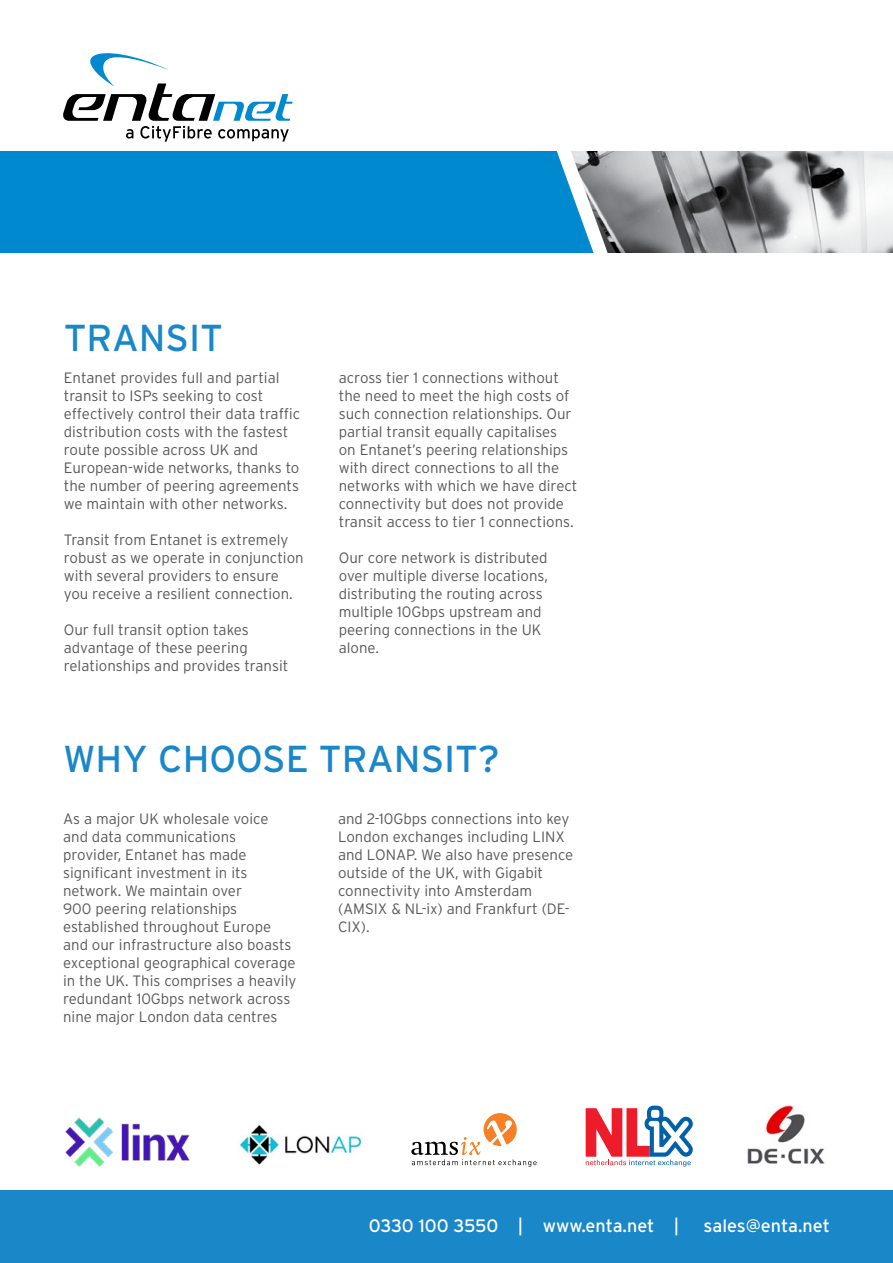
<style>
.page{position:relative;width:893px;height:1263px;background:#fff}
.page>*{position:absolute;margin:0;border:0;box-sizing:border-box;transform-origin:0 0}
.t1{font:37.5px "Interstate";color:#1a87c9}
.t2{font:18px "Interstate";letter-spacing:-.005em;color:#fff}
.t3{font:300 15px/18px "Interstate";color:#58595b}
</style>
<div class="page">
<div style="left:0;top:1191px;width:893px;height:72px;background:#1a87c9"></div>
<svg style="left:63px;top:53px;width:230px;height:89px"></svg>
<img style="left:65px;top:1118px;width:125px;height:48px">
<img style="left:239px;top:1125px;width:123px;height:40px">
<svg style="left:411px;top:1113px;width:126px;height:53px"></svg>
<svg style="left:586px;top:1106px;width:107px;height:60px"></svg>
<img style="left:747px;top:1106px;width:78px;height:58px">
<img style="left:594px;top:151px;width:299px;height:102px">
<div style="left:0;top:151px;width:594px;height:102px;background:#0089cf"></div>
<h1 class="t1" style="left:64px;top:315px;width:161px">TRANSIT</h1>
<p class="t3" style="left:64px;top:368px;width:238px">Entanet provides full and partial transit to ISPs seeking to cost effectively control their data traffic distribution costs with the fastest route possible across UK and European-wide networks, thanks to the number of peering agreements we maintain with other networks.</p>
<p class="t3" style="left:64px;top:530px;width:241px">Transit from Entanet is extremely robust as we operate in conjunction with several providers to ensure you receive a resilient connection.</p>
<p class="t3" style="left:64px;top:620px;width:226px">Our full transit option takes advantage of these peering relationships and provides transit</p>
<p class="t3" style="left:339px;top:368px;width:240px">across tier 1 connections without the need to meet the high costs of such connection relationships. Our partial transit equally capitalises on Entanet’s peering relationships with direct connections to all the networks with which we have direct connectivity but does not provide transit access to tier 1 connections.</p>
<p class="t3" style="left:339px;top:548px;width:211px">Our core network is distributed over multiple diverse locations, distributing the routing across multiple 10Gbps upstream and peering connections in the UK alone.</p>
<h1 class="t1" style="left:63px;top:736px;width:438px">WHY CHOOSE TRANSIT?</h1>
<p class="t3" style="left:63px;top:810px;width:235px">As a major UK wholesale voice and data communications provider, Entanet has made significant investment in its network. We maintain over<br>900 peering relationships established throughout Europe and our infrastructure also boasts exceptional geographical coverage in the UK. This comprises a heavily redundant 10Gbps network across nine major London data centres</p>
<p class="t3" style="left:338px;top:810px;width:237px">and 2-10Gbps connections into key<br>London exchanges including LINX and LONAP. We also have presence outside of the UK, with Gigabit connectivity into Amsterdam (AMSIX &amp; NL-ix) and Frankfurt (DE-<br>CIX).</p>
<p class="t2" style="left:369px;top:1214px;width:312px">0330 100 3550 | www.enta.net |</p>
<p class="t2" style="left:704px;top:1214px;width:128px">sales@enta.net</p>
</div>
